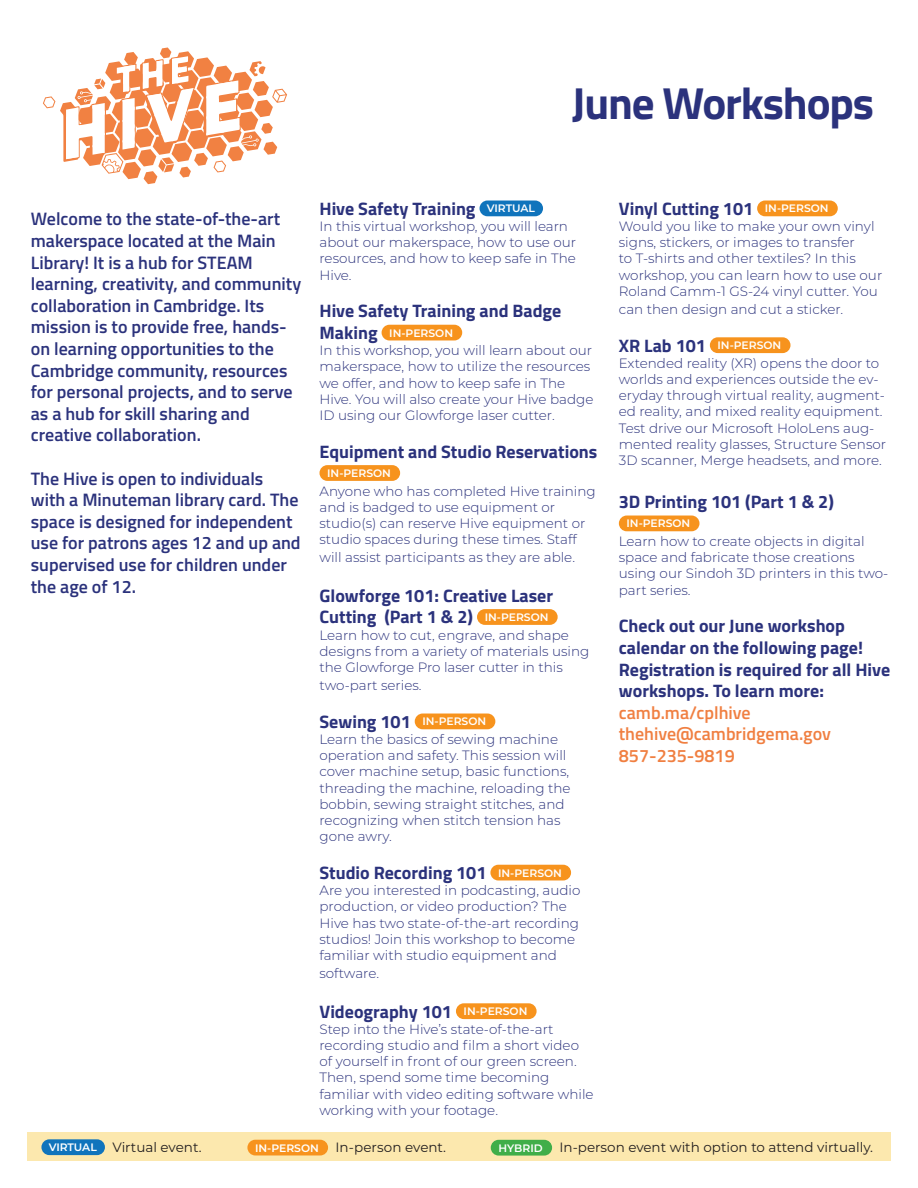
<style>
.page{position:relative;width:918px;height:1188px;background:#fff}
.page>*{position:absolute;margin:0;border:0;box-sizing:border-box;transform-origin:0 0}
.Left_Hive{font:700 45px "Titillium Web";letter-spacing:-.025em;color:#2b327c}
.t1{font:600 18px/21.6px "Titillium Web";color:#2b327c}
.Hive_Event_Title_12{font:700 18px/21.6px "Titillium Web";color:#2b327c}
.Hive_Event_Title_12-2{font:600 18px "Titillium Web";color:#f07f41}
.Hive_Body{font:300 13.5px/16.2px "Montserrat";color:#2b327c}
.Hive_Date_Time{font:300 13.5px/16.2px "Montserrat";color:#2b327c}
.Body_Light_10_No_Jus{font:13.5px "Montserrat";color:#231f20}
.t2{font:600 10.8px "Montserrat";color:#fff}
.s1{font-weight:600;font-size:10.8px;color:#fff}
</style>
<div class="page">
<div style="left:480px;top:201px;width:63px;height:15px;background:#1074bc;border-radius:8px"></div>
<div style="left:382px;top:325px;width:80px;height:15px;background:#f7931d;border-radius:8px"></div>
<div style="left:320px;top:465px;width:80px;height:16px;background:#f7931d;border-radius:8px"></div>
<div style="left:477px;top:609px;width:81px;height:16px;background:#f7931d;border-radius:8px"></div>
<div style="left:415px;top:714px;width:80px;height:15px;background:#f7931d;border-radius:8px"></div>
<div style="left:490px;top:865px;width:81px;height:15px;background:#f7931d;border-radius:8px"></div>
<div style="left:456px;top:1003px;width:81px;height:16px;background:#f7931d;border-radius:8px"></div>
<svg style="left:43px;top:47px;width:244px;height:137px"></svg>
<div style="left:27px;top:1133px;width:864px;height:28px;background:#fce8ae"></div>
<div style="left:41px;top:1139px;width:64px;height:16px;background:#1074bc;border-radius:8px"></div>
<div style="left:247px;top:1140px;width:81px;height:15px;background:#f7931d;border-radius:8px"></div>
<div style="left:491px;top:1140px;width:61px;height:16px;background:#40ae49;border-radius:8px"></div>
<div style="left:757px;top:201px;width:81px;height:15px;background:#f7931d;border-radius:8px"></div>
<div style="left:710px;top:337px;width:81px;height:16px;background:#f7931d;border-radius:8px"></div>
<div style="left:619px;top:516px;width:81px;height:15px;background:#f7931d;border-radius:8px"></div>
<p class="Left_Hive" style="left:572px;top:69px;width:304px">June Workshops</p>
<p class="t1" style="left:31px;top:207px;width:272px">Welcome to the state-of-the-art makerspace located at the Main<br>Library! It is a hub for STEAM learning, creativity, and community collaboration in Cambridge. Its mission is to provide free, hands&shy;on learning opportunities to the<br>Cambridge community, resources for personal projects, and to serve as a hub for skill sharing and creative collaboration.</p>
<p class="t1" style="left:31px;top:467px;width:271px">The Hive is open to individuals with a Minuteman library card. The space is designed for independent use for patrons ages 12 and up and supervised use for children under the age of 12.</p>
<p class="Hive_Event_Title_12" style="left:320px;top:197px;width:158px">Hive Safety Training</p>
<p class="t2" style="left:487px;top:201px;width:50px">VIRTUAL</p>
<p class="Hive_Body" style="left:320px;top:218px;width:258px">In this virtual workshop, you will learn about our makerspace, how to use our resources, and how to keep safe in The<br>Hive.</p>
<p class="Hive_Event_Title_12" style="left:320px;top:299px;width:243px">Hive Safety Training and Badge<br>Making</p>
<p class="t2" style="left:389px;top:325px;width:65px">IN-PERSON</p>
<p class="Hive_Body" style="left:320px;top:342px;width:275px">In this workshop, you will learn about our makerspace, how to utilize the resources we offer, and how to keep safe in The Hive. You will also create your Hive badge ID using our Glowforge laser cutter.</p>
<p class="Hive_Event_Title_12" style="left:320px;top:440px;width:279px">Equipment and Studio Reservations</p>
<p class="t2" style="left:327px;top:465px;width:65px">IN-PERSON</p>
<p class="Hive_Body" style="left:320px;top:482px;width:278px">Anyone who has completed Hive training and is badged to use equipment or studio(s) can reserve Hive equipment or studio spaces during these times. Staff</p>
<p class="Hive_Body" style="left:320px;top:549px;width:257px">will assist participants as they are able.</p>
<p class="Hive_Event_Title_12" style="left:320px;top:584px;width:235px">Glowforge 101: Creative Laser<br>Cutting (Part 1 &amp; 2)</p>
<p class="t2" style="left:485px;top:609px;width:65px">IN-PERSON</p>
<p class="Hive_Body" style="left:320px;top:626px;width:271px">Learn how to cut, engrave, and shape designs from a variety of materials using the Glowforge Pro laser cutter in this</p>
<p class="Hive_Body" style="left:320px;top:677px;width:104px">two-part series.</p>
<p class="Hive_Event_Title_12" style="left:320px;top:710px;width:93px">Sewing 101</p>
<p class="t2" style="left:422px;top:714px;width:65px">IN-PERSON</p>
<p class="Hive_Body" style="left:320px;top:731px;width:253px">Learn the basics of sewing machine operation and safety. This session will cover machine setup, basic functions, threading the machine, reloading the bobbin, sewing straight stitches, and recognizing when stitch tension has gone awry.</p>
<p class="Hive_Event_Title_12" style="left:320px;top:861px;width:168px">Studio Recording 101</p>
<p class="t2" style="left:498px;top:865px;width:65px">IN-PERSON</p>
<p class="Hive_Body" style="left:320px;top:882px;width:262px">Are you interested in podcasting, audio production, or video production? The Hive has two state-of-the-art recording studios! Join this workshop to become familiar with studio equipment and</p>
<p class="Hive_Body" style="left:320px;top:965px;width:61px">software.</p>
<p class="Hive_Event_Title_12" style="left:320px;top:1000px;width:134px">Videography 101</p>
<p class="t2" style="left:464px;top:1004px;width:65px">IN-PERSON</p>
<p class="Hive_Body" style="left:320px;top:1020px;width:276px">Step into the Hive’s state-of-the-art recording studio and film a short video of yourself in front of our green screen.<br>Then, spend some time becoming familiar with video editing software while working with your footage.</p>
<p class="Hive_Event_Title_12" style="left:619px;top:197px;width:136px">Vinyl Cutting 101</p>
<p class="t2" style="left:765px;top:201px;width:65px">IN-PERSON</p>
<p class="Hive_Body" style="left:619px;top:218px;width:265px">Would you like to make your own vinyl signs, stickers, or images to transfer<br>to T-shirts and other textiles? In this workshop, you can learn how to use our Roland Camm-1 GS-24 vinyl cutter. You</p>
<p class="Hive_Body" style="left:619px;top:300px;width:226px">can then design and cut a sticker.</p>
<p class="Hive_Event_Title_12" style="left:619px;top:334px;width:89px">XR Lab 101</p>
<p class="t2" style="left:718px;top:338px;width:65px">IN-PERSON</p>
<p class="Hive_Date_Time" style="left:619px;top:354px;width:269px">Extended reality (XR) opens the door to worlds and experiences outside the ev&shy;eryday through virtual reality, augment&shy;ed reality, and mixed reality equipment.<br>Test drive our Microsoft HoloLens aug&shy;mented reality glasses, Structure Sensor 3D scanner, Merge headsets, and more.</p>
<p class="Hive_Event_Title_12" style="left:619px;top:490px;width:217px">3D Printing 101 (Part 1 &amp; 2)</p>
<p class="t2" style="left:627px;top:516px;width:65px">IN-PERSON</p>
<p class="Hive_Body" style="left:619px;top:533px;width:271px">Learn how to create objects in digital space and fabricate those creations using our Sindoh 3D printers in this two&shy;part series.</p>
<p class="Hive_Event_Title_12" style="left:619px;top:614px;width:273px">Check out our June workshop calendar on the following page!<br>Registration is required for all Hive workshops. To learn more:</p>
<p class="Hive_Event_Title_12-2" style="left:619px;top:699px;width:133px">camb.ma/cplhive</p>
<p class="Hive_Event_Title_12-2" style="left:619px;top:721px;width:214px">thehive@cambridgema.gov</p>
<p class="Hive_Event_Title_12-2" style="left:619px;top:742px;width:117px">857-235-9819</p>
<p class="t2" style="left:49px;top:1140px;width:50px">VIRTUAL</p>
<p class="Body_Light_10_No_Jus" style="left:112px;top:1138px;width:91px">Virtual event.</p>
<p class="Body_Light_10_No_Jus" style="left:255px;top:1138px;width:193px"><span class="s1">IN-PERSON</span> In-person event.</p>
<p class="t2" style="left:498px;top:1140px;width:46px">HYBRID</p>
<p class="Body_Light_10_No_Jus" style="left:560px;top:1138px;width:315px">In-person event with option to attend virtually.</p>
</div>
